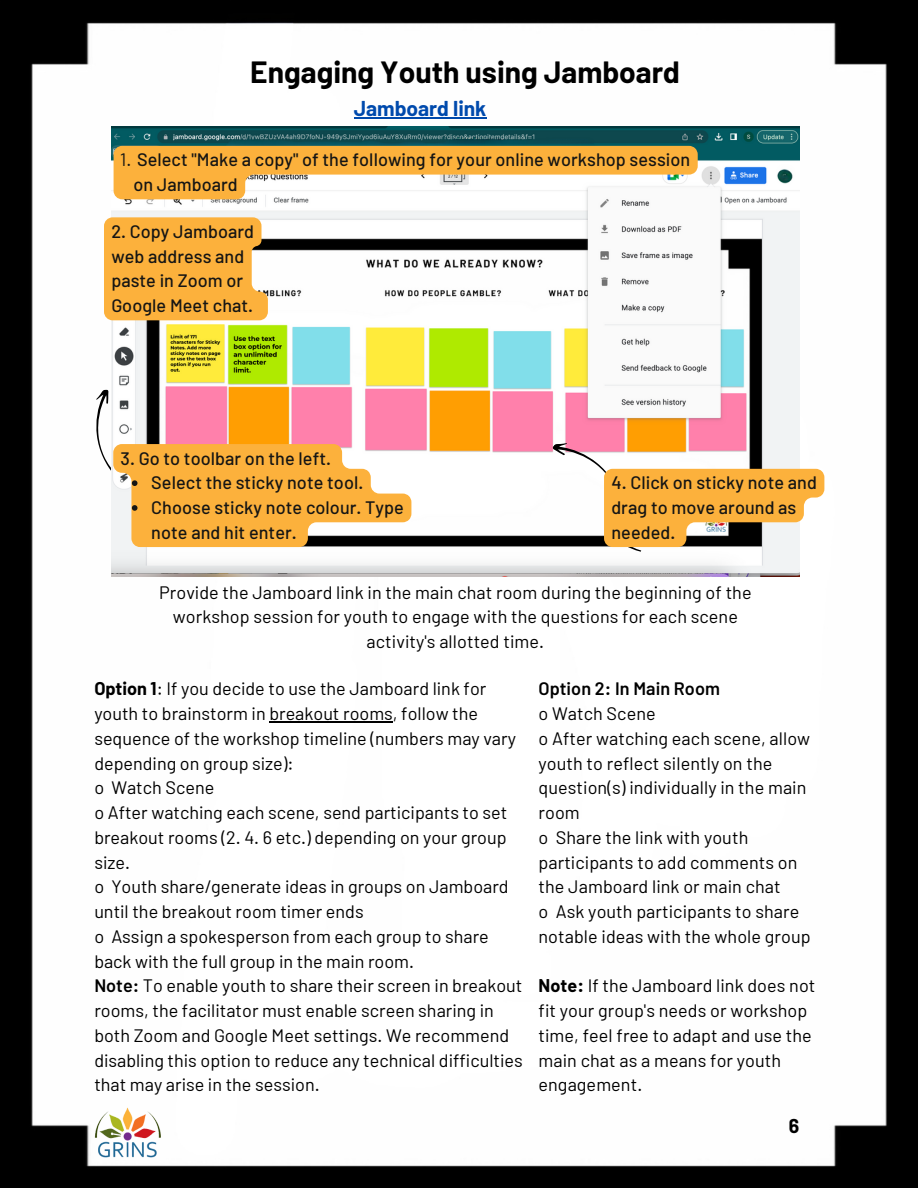
<style>
.page{position:relative;width:918px;height:1188px;background:#fff}
.page>*{position:absolute;margin:0;border:0;box-sizing:border-box;transform-origin:0 0}
.t1{font:700 30px "Barlow";color:#000}
.t2{font:700 21px "Barlow";color:#004aad}
.t3{font:700 19.5px "Barlow";color:#000}
.t4{font:18px/24.8px "Barlow";color:#000}
.t5{font:500 18px/24.8px "Barlow";letter-spacing:.005em;color:#151514}
.t6{font:600 18px "Barlow";letter-spacing:.005em;color:#000}
.s1{font-weight:400}
.s2{font-weight:700}
.s3{font-weight:600}
</style>
<div class="page">
<img style="left:0;top:0;width:918px;height:1188px">
<img style="left:111px;top:126px;width:689px;height:450px">
<img style="left:92px;top:1104px;width:73px;height:55px">
<svg style="left:95px;top:388px;width:316px;height:159px"></svg>
<svg style="left:114px;top:146px;width:584px;height:53px"></svg>
<svg style="left:529px;top:437px;width:295px;height:119px"></svg>
<hr style="left:354px;top:117px;width:133px;height:1px;background:#004aad">
<hr style="left:269px;top:721px;width:124px;height:1px;background:#000">
<div style="left:104px;top:217px;width:164px;height:103px;background:#fcb13c"></div>
<h1 class="t1" style="left:250px;top:53px;width:431px">Engaging Youth using Jamboard</h1>
<p class="t2" style="left:354px;top:95px;width:134px">Jamboard link</p>
<p class="t5" style="left:133px;top:147px;width:558px;text-indent:-13px"><span class="s1">1.</span> Select "Make a copy" of the following for your online workshop session on Jamboard</p>
<p class="t5" style="left:111px;top:218px;width:144px">2. Copy Jamboard web address and paste in Zoom or<br>Google Meet chat.</p>
<p class="t5" style="left:151px;top:445px;width:254px;text-indent:-31px">3. Go to toolbar on the left.<br>Select the sticky note tool.<br>Choose sticky note colour. Type note and hit enter.</p>
<p class="t5" style="left:611px;top:470px;width:207px">4. Click on sticky note and drag to move around as needed.</p>
<p class="t4" style="left:159px;top:579px;width:594px;text-align:center">Provide the Jamboard link in the main chat room during the beginning of the workshop session for youth to engage with the questions for each scene activity's allotted time.</p>
<p class="t4" style="left:94px;top:676px;width:430px"><span class="s2">Option 1</span>: If you decide to use the Jamboard link for youth to brainstorm in breakout rooms, follow the sequence of the workshop timeline (numbers may vary depending on group size):<br>o Watch Scene<br>o After watching each scene, send participants to set breakout rooms (2. 4. 6 etc.) depending on your group size.<br>o Youth share/generate ideas in groups on Jamboard until the breakout room timer ends<br>o Assign a spokesperson from each group to share back with the full group in the main room.<br><span class="s3">Note:</span> To enable youth to share their screen in breakout rooms, the facilitator must enable screen sharing in both Zoom and Google Meet settings. We recommend disabling this option to reduce any technical difficulties that may arise in the session.</p>
<p class="t6" style="left:539px;top:677px;width:183px">Option 2: In Main Room</p>
<p class="t4" style="left:539px;top:700px;width:274px">o Watch Scene<br>o After watching each scene, allow youth to reflect silently on the question(s) individually in the main room<br>o Share the link with youth participants to add comments on the Jamboard link or main chat<br>o Ask youth participants to share notable ideas with the whole group</p>
<p class="t4" style="left:539px;top:973px;width:278px"><span class="s2">Note:</span> If the Jamboard link does not fit your group's needs or workshop time, feel free to adapt and use the main chat as a means for youth engagement.</p>
<p class="t3" style="left:789px;top:1114px;width:12px">6</p>
</div>
